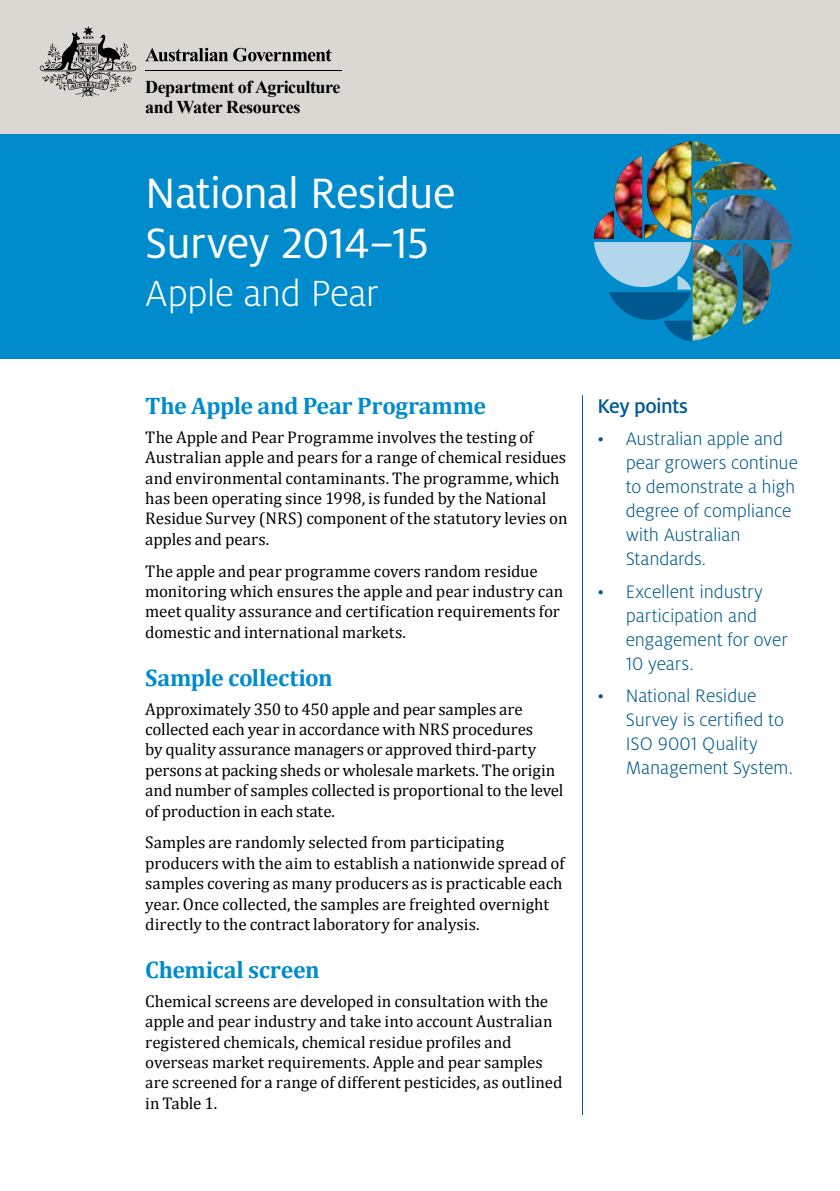
<style>
.page{position:relative;width:840px;height:1191px;background:#fff}
.page>*{position:absolute;margin:0;border:0;box-sizing:border-box;transform-origin:0 0}
.Cover_Heading_2{font:47px/50.4px "Milo Pro";letter-spacing:-.02em;color:#fff}
.Cover_Heading_1{font:300 40.4px "Milo Pro";letter-spacing:-.015em;color:#fff}
.Sub_Heading_2{font:700 24px "Cambria";letter-spacing:-.015em;color:#008ccc}
.Key_Points_Header{font:500 21.8px "Milo Pro";letter-spacing:-.03em;color:#005890}
.t1{font:300 20px/24px "Milo Pro";letter-spacing:-.005em;color:#005890}
.t2{font:700 18px/20.4px "Times New Roman";letter-spacing:-.025em;color:#000}
.Body_copy{font:17px/20.4px "Cambria";letter-spacing:-.005em;color:#000}
</style>
<div class="page">
<div style="left:0;top:0;width:839px;height:141px;background:#dbd7d3"></div>
<div style="left:0;top:134px;width:839px;height:224px;background:#008ccc"></div>
<img style="left:692px;top:141px;width:99px;height:200px">
<img style="left:593px;top:141px;width:98px;height:200px">
<svg style="left:145px;top:48px;width:186px;height:13px"></svg>
<hr style="left:145px;top:70px;width:197px;height:1px;background:#000">
<svg style="left:40px;top:26px;width:96px;height:71px"></svg>
<hr style="left:581px;top:395px;width:1px;height:720px;background:#005890">
<p class="t2" style="left:145px;top:76px;width:196px">Department of Agriculture and Water Resources</p>
<p class="Cover_Heading_2" style="left:145px;top:168px;width:311px">National Residue<br>Survey 2014–15</p>
<p class="Cover_Heading_1" style="left:145px;top:271px;width:235px">Apple and Pear</p>
<h3 class="Sub_Heading_2" style="left:145px;top:389px;width:342px">The Apple and Pear Programme</h3>
<p class="Body_copy" style="left:145px;top:427px;width:423px">The Apple and Pear Programme involves the testing of Australian apple and pears for a range of chemical residues and environmental contaminants. The programme, which has been operating since 1998, is funded by the National Residue Survey (NRS) component of the statutory levies on apples and pears.</p>
<p class="Body_copy" style="left:145px;top:560px;width:419px">The apple and pear programme covers random residue monitoring which ensures the apple and pear industry can meet quality assurance and certification requirements for domestic and international markets.</p>
<h3 class="Sub_Heading_2" style="left:145px;top:660px;width:189px">Sample collection</h3>
<p class="Body_copy" style="left:145px;top:698px;width:419px">Approximately 350 to 450 apple and pear samples are collected each year in accordance with NRS procedures<br>by quality assurance managers or approved third-party persons at packing sheds or wholesale markets. The origin and number of samples collected is proportional to the level of production in each state.</p>
<p class="Body_copy" style="left:145px;top:832px;width:420px">Samples are randomly selected from participating producers with the aim to establish a nationwide spread of samples covering as many producers as is practicable each year. Once collected, the samples are freighted overnight directly to the contract laboratory for analysis.</p>
<h3 class="Sub_Heading_2" style="left:145px;top:952px;width:176px">Chemical screen</h3>
<p class="Body_copy" style="left:145px;top:990px;width:418px">Chemical screens are developed in consultation with the apple and pear industry and take into account Australian registered chemicals, chemical residue profiles and overseas market requirements. Apple and pear samples are screened for a range of different pesticides, as outlined in Table 1.</p>
<p class="Key_Points_Header" style="left:597px;top:394px;width:92px">Key points</p>
<p class="t1" style="left:625px;top:427px;width:174px;text-indent:-28px">• Australian apple and pear growers continue to demonstrate a high degree of compliance with Australian<br>Standards.</p>
<p class="t1" style="left:625px;top:579px;width:163px;text-indent:-28px">• Excellent industry participation and engagement for over<br>10 years.</p>
<p class="t1" style="left:625px;top:684px;width:168px;text-indent:-28px">• National Residue<br>Survey is certified to<br>ISO 9001 Quality<br>Management System.</p>
</div>
